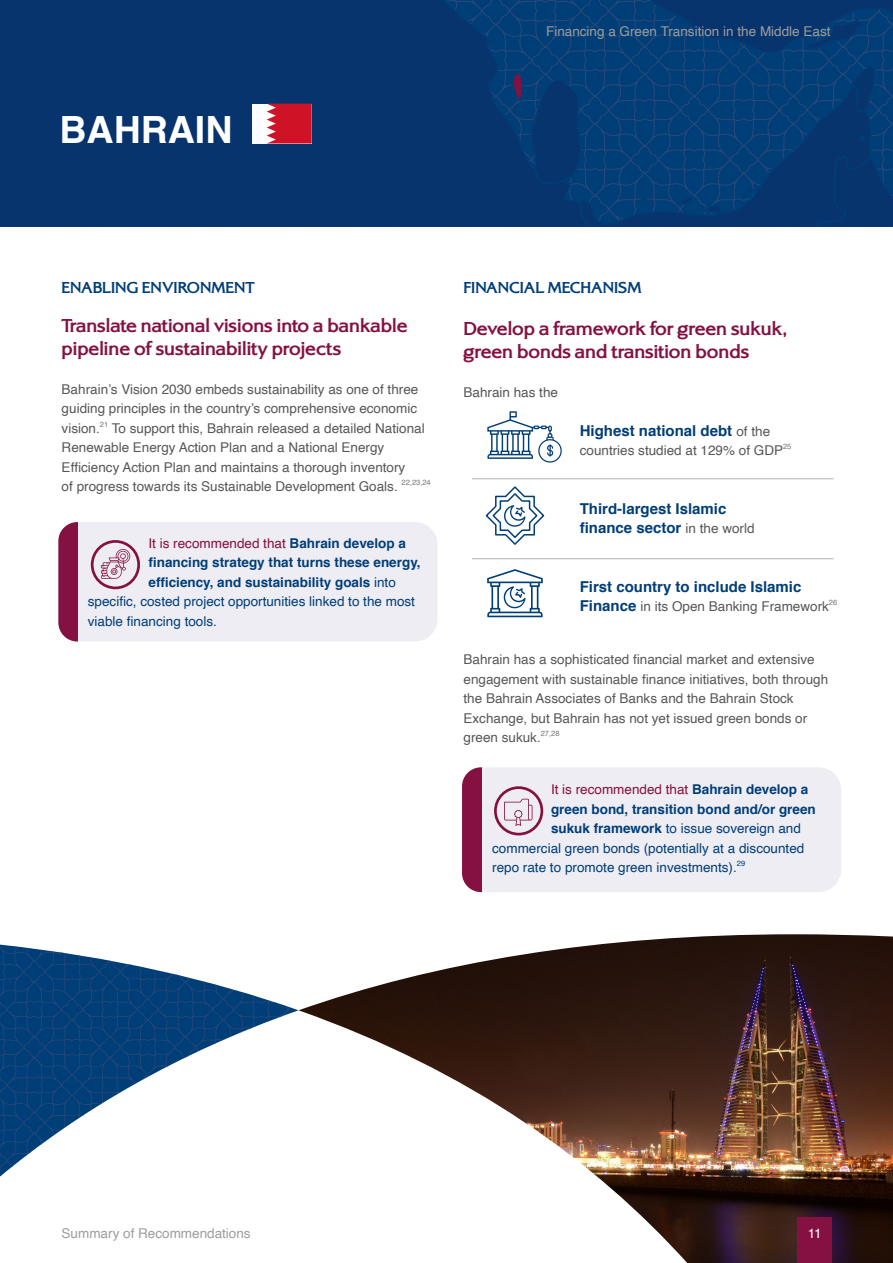
<style>
.page{position:relative;width:893px;height:1263px;background:#fff}
.page>*{position:absolute;margin:0;border:0;box-sizing:border-box;transform-origin:0 0}
.t1{font:700 37.5px "Helvetica";color:#fff}
.t2{font:700 19.5px/22.5px "Alexon RR";color:#841142}
.t3{font:700 16.5px "Alexon RR";color:#003e78}
.t4{font:700 15px/19.5px "Helvetica";color:#003e78}
.t5{font:13.5px/19.5px "Helvetica";color:#575756}
.t6{font:13.5px "Helvetica";color:#003e78}
.t7{font:700 13.5px "Helvetica";color:#003e78}
.t8{font:13.5px "Helvetica";color:#841142}
.t9{font:13.5px "Helvetica";color:#9d9d9c}
.t10{font:13.5px "Helvetica";color:#fff}
.s1{font-weight:700;color:#003e78}
.s2{font-weight:400}
.s3{font-weight:400;font-size:13.5px;color:#575756}
.s4{font-weight:700;font-size:15px;color:#003e78}
.s5{font-weight:700}
</style>
<div class="page">
<div style="left:78px;top:522px;width:360px;height:119px;background:#eeedf4"></div>
<div style="left:58px;top:522px;width:20px;height:119px;background:#841142"></div>
<div style="left:482px;top:767px;width:359px;height:125px;background:#eeedf4"></div>
<div style="left:462px;top:767px;width:20px;height:125px;background:#841142"></div>
<img style="left:299px;top:934px;width:594px;height:329px">
<div style="left:798px;top:1217px;width:34px;height:46px;background:#841142"></div>
<svg style="left:0;top:944px;width:299px;height:233px"></svg>
<hr style="left:472px;top:478px;width:361px;height:1px;background:#b1b2b4">
<hr style="left:472px;top:558px;width:361px;height:1px;background:#b1b2b4">
<svg style="left:487px;top:411px;width:75px;height:52px"></svg>
<svg style="left:485px;top:486px;width:60px;height:59px"></svg>
<svg style="left:487px;top:569px;width:56px;height:48px"></svg>
<svg style="left:0;top:0;width:893px;height:226px"></svg>
<svg style="left:504px;top:799px;width:28px;height:27px"></svg>
<div style="left:494px;top:786px;width:49px;height:49px;border:3px solid #841142;border-radius:50%"></div>
<div style="left:91px;top:540px;width:49px;height:49px;border:3px solid #841142;border-radius:50%"></div>
<svg style="left:101px;top:549px;width:29px;height:30px"></svg>
<h1 class="t1" style="left:60px;top:99px;width:174px">BAHRAIN</h1>
<p class="t9" style="left:546px;top:20px;width:286px">Financing a Green Transition in the Middle East</p>
<p class="t3" style="left:62px;top:279px;width:195px">ENABLING ENVIRONMENT</p>
<h2 class="t2" style="left:62px;top:315px;width:347px">Translate national visions into a bankable pipeline of sustainability projects</h2>
<p class="t5" style="left:62px;top:380px;width:371px">Bahrain’s Vision 2030 embeds sustainability as one of three guiding principles in the country’s comprehensive economic vision.<sup>21</sup> To support this, Bahrain released a detailed National Renewable Energy Action Plan and a National Energy Efficiency Action Plan and maintains a thorough inventory<br>of progress towards its Sustainable Development Goals. <sup>22,23,24</sup></p>
<p class="t8" style="left:148px;top:533px;width:259px">It is recommended that <span class="s1">Bahrain develop a</span></p>
<p class="t7" style="left:148px;top:552px;width:274px">financing strategy that turns these energy,</p>
<p class="t7" style="left:148px;top:571px;width:249px">efficiency, and sustainability goals <span class="s2">into</span></p>
<p class="t6" style="left:88px;top:591px;width:329px">specific, costed project opportunities linked to the most</p>
<p class="t6" style="left:88px;top:611px;width:131px">viable financing tools.</p>
<p class="t3" style="left:463px;top:279px;width:179px">FINANCIAL MECHANISM</p>
<h2 class="t2" style="left:463px;top:318px;width:326px">Develop a framework for green sukuk, green bonds and transition bonds</h2>
<p class="t5" style="left:463px;top:383px;width:96px">Bahrain has the</p>
<p class="t4" style="left:580px;top:421px;width:192px">Highest national debt <span class="s3">of the</span></p>
<p class="t5" style="left:580px;top:441px;width:213px">countries studied at 129% of GDP<sup>25</sup></p>
<p class="t4" style="left:580px;top:499px;width:176px">Third-largest Islamic finance sector <span class="s3">in the world</span></p>
<p class="t4" style="left:580px;top:577px;width:223px">First country to include Islamic</p>
<p class="t5" style="left:580px;top:597px;width:259px"><span class="s4">Finance</span> in its Open Banking Framework<sup>26</sup></p>
<p class="t5" style="left:463px;top:650px;width:366px">Bahrain has a sophisticated financial market and extensive engagement with sustainable finance initiatives, both through the Bahrain Associates of Banks and the Bahrain Stock Exchange, but Bahrain has not yet issued green bonds or green sukuk.<sup>27,28</sup></p>
<p class="t8" style="left:551px;top:779px;width:259px">It is recommended that <span class="s1">Bahrain develop a</span></p>
<p class="t7" style="left:551px;top:798px;width:266px">green bond, transition bond and/or green</p>
<p class="t6" style="left:551px;top:818px;width:251px"><span class="s5">sukuk framework</span> to issue sovereign and</p>
<p class="t6" style="left:492px;top:838px;width:314px">commercial green bonds (potentially at a discounted</p>
<p class="t6" style="left:492px;top:857px;width:254px">repo rate to promote green investments).<sup>29</sup></p>
<p class="t9" style="left:62px;top:1223px;width:191px">Summary of Recommendations</p>
<p class="t10" style="left:808px;top:1223px;width:16px">11</p>
</div>
